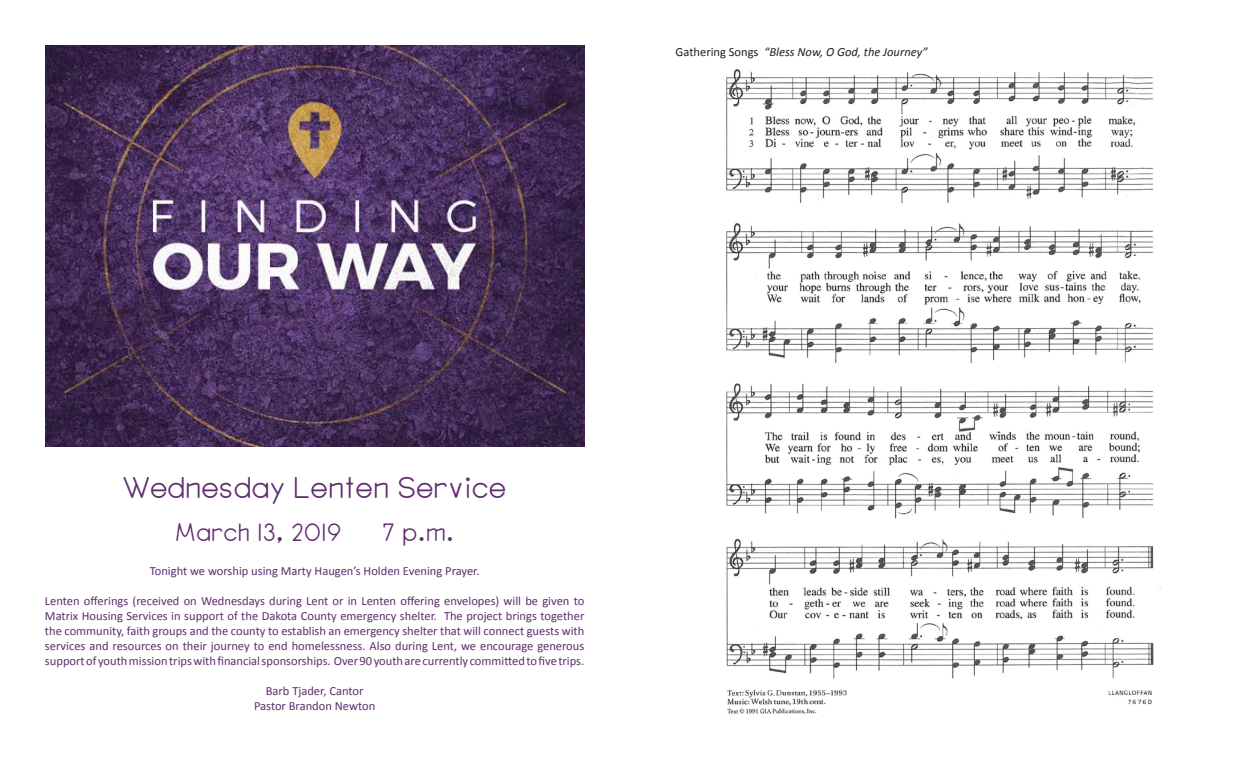
<style>
.page{position:relative;width:1260px;height:765px;background:#fff}
.page>*{position:absolute;margin:0;border:0;box-sizing:border-box;transform-origin:0 0}
.t1{font:30px "Gordon Heights";color:#602c6d}
.t2{font:25px "Gordon Heights";color:#602c6d}
.t3{font:12.5px/15px "Calibri";color:#602c6d;text-align:justify}
.t4{font:italic 12.5px "Calibri";color:#231f20}
.s1{font-style:normal}
</style>
<div class="page">
<img style="left:45px;top:45px;width:539px;height:402px">
<img style="left:726px;top:69px;width:435px;height:646px">
<p class="t4" style="left:676px;top:44px;width:254px"><span class="s1">Gathering Songs</span> “Bless Now, O God, the Journey”</p>
<h1 class="t1" style="left:123px;top:471px;width:385px">Wednesday Lenten Service</h1>
<h2 class="t2" style="left:175px;top:518px;width:167px">March 13, 2019</h2>
<h2 class="t2" style="left:383px;top:518px;width:73px">7 p.m.</h2>
<p class="t3" style="left:150px;top:563px;width:331px">Tonight we worship using Marty Haugen’s Holden Evening Prayer.</p>
<p class="t3" style="left:45px;top:593px;width:541px">Lenten offerings (received on Wednesdays during Lent or in Lenten offering envelopes) will be given to Matrix Housing Services in support of the Dakota County emergency shelter. The project brings together the community, faith groups and the county to establish an emergency shelter that will connect guests with services and resources on their journey to end homelessness. Also during Lent, we encourage generous support of youth mission trips with financial sponsorships. Over 90 youth are currently committed to five trips.</p>
<p class="t3" style="left:254px;top:683px;width:123px;text-align:center">Barb Tjader, Cantor<br>Pastor Brandon Newton</p>
</div>
